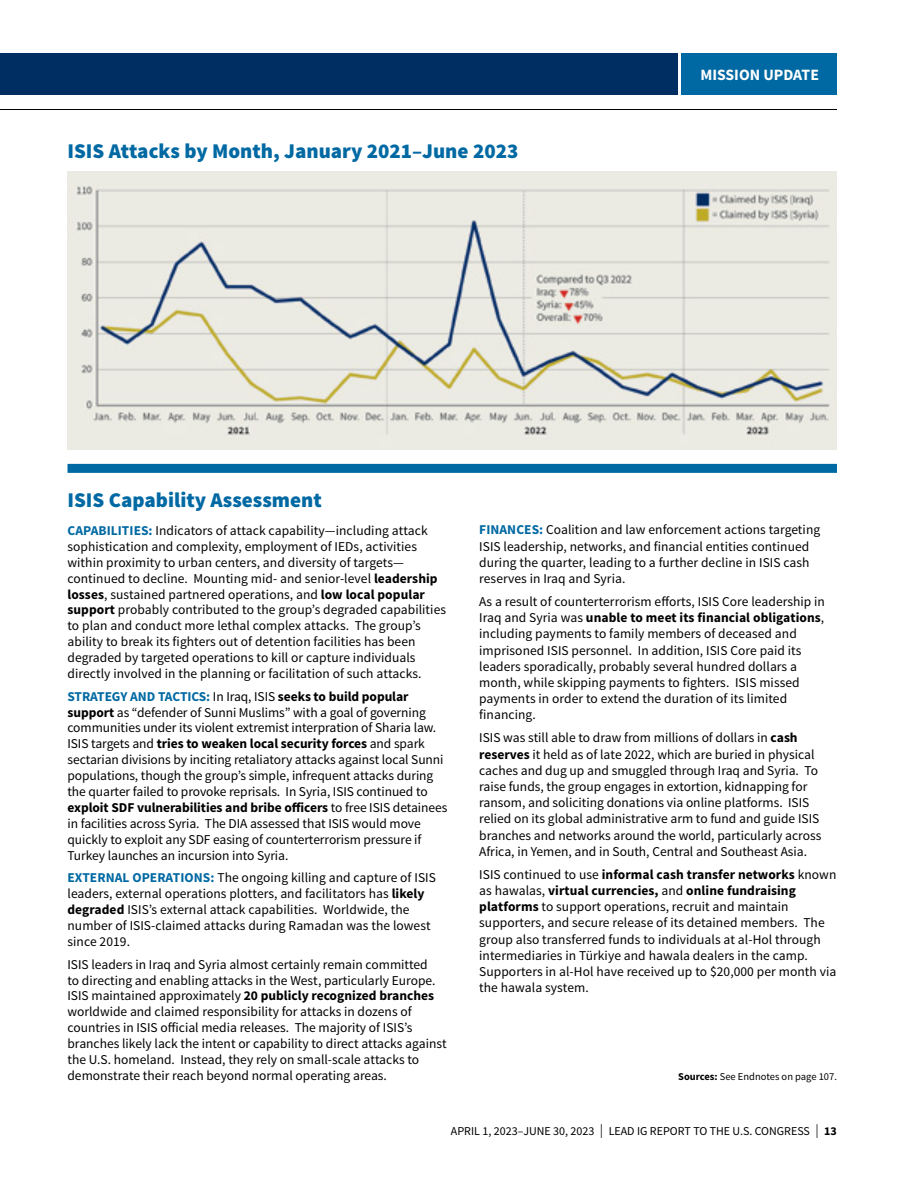
<style>
.page{position:relative;width:918px;height:1188px;background:#fff}
.page>*{position:absolute;margin:0;border:0;box-sizing:border-box;transform-origin:0 0}
.Dashboard_Small_Head{font:900 21px "Source Sans Pro";color:#0069a3}
.t1{font:700 15.75px "Source Sans Pro";color:#fff}
.Appendix_Text{font:13.5px/15.9px "Source Sans Pro";color:#000}
.t2{font:12px "Source Sans Pro";color:#000}
.Notes_and_Sources{font:10.5px "Source Sans Pro";color:#000}
.s1{font-weight:700}
.s2{font-weight:700;color:#0069a3}
.s3{font-weight:200;font-size:21px}
</style>
<div class="page">
<hr style="left:0;top:109px;width:837px;height:1px;background:#000">
<div style="left:0;top:53px;width:678px;height:42px;background:#002d62"></div>
<div style="left:681px;top:53px;width:156px;height:42px;background:#0069a3"></div>
<div style="left:68px;top:464px;width:769px;height:9px;background:#0069a3"></div>
<img style="left:68px;top:172px;width:769px;height:277px">
<p class="Dashboard_Small_Head" style="left:68px;top:138px;width:452px">ISIS Attacks by Month, January 2021<span class="s1">–</span>June 2023</p>
<p class="t1" style="left:700px;top:64px;width:120px">MISSION UPDATE</p>
<p class="Dashboard_Small_Head" style="left:68px;top:486px;width:256px">ISIS Capability Assessment</p>
<p class="Appendix_Text" style="left:68px;top:523px;width:380px"><span class="s2">CAPABILITIES:</span> Indicators of attack capability—including attack sophistication and complexity, employment of IEDs, activities within proximity to urban centers, and diversity of targets— continued to decline. Mounting mid- and senior-level <span class="s1">leadership losses</span>, sustained partnered operations, and <span class="s1">low local popular support</span> probably contributed to the group’s degraded capabilities to plan and conduct more lethal complex attacks. The group’s ability to break its fighters out of detention facilities has been degraded by targeted operations to kill or capture individuals directly involved in the planning or facilitation of such attacks.</p>
<p class="Appendix_Text" style="left:68px;top:688px;width:381px"><span class="s2">STRATEGY AND TACTICS:</span> In Iraq, ISIS <span class="s1">seeks to build popular support</span> as “defender of Sunni Muslims” with a goal of governing communities under its violent extremist interpration of Sharia law.<br>ISIS targets and <span class="s1">tries to weaken local security forces</span> and spark sectarian divisions by inciting retaliatory attacks against local Sunni populations, though the group’s simple, infrequent attacks during the quarter failed to provoke reprisals. In Syria, ISIS continued to <span class="s1">exploit SDF vulnerabilities and bribe officers</span> to free ISIS detainees in facilities across Syria. The DIA assessed that ISIS would move quickly to exploit any SDF easing of counterterrorism pressure if Turkey launches an incursion into Syria.</p>
<p class="Appendix_Text" style="left:68px;top:870px;width:370px"><span class="s2">EXTERNAL OPERATIONS:</span> The ongoing killing and capture of ISIS leaders, external operations plotters, and facilitators has <span class="s1">likely degraded</span> ISIS’s external attack capabilities. Worldwide, the number of ISIS-claimed attacks during Ramadan was the lowest since 2019.</p>
<p class="Appendix_Text" style="left:68px;top:956px;width:381px">ISIS leaders in Iraq and Syria almost certainly remain committed<br>to directing and enabling attacks in the West, particularly Europe.<br>ISIS maintained approximately <span class="s1">20 publicly recognized branches </span>worldwide and claimed responsibility for attacks in dozens of countries in ISIS official media releases. The majority of ISIS’s branches likely lack the intent or capability to direct attacks against the U.S. homeland. Instead, they rely on small-scale attacks to demonstrate their reach beyond normal operating areas.</p>
<p class="Appendix_Text" style="left:479px;top:522px;width:343px"><span class="s2">FINANCES:</span> Coalition and law enforcement actions targeting ISIS leadership, networks, and financial entities continued during the quarter, leading to a further decline in ISIS cash reserves in Iraq and Syria.</p>
<p class="Appendix_Text" style="left:479px;top:594px;width:347px">As a result of counterterrorism efforts, ISIS Core leadership in Iraq and Syria was <span class="s1">unable to meet its financial obligations</span>, including payments to family members of deceased and imprisoned ISIS personnel. In addition, ISIS Core paid its leaders sporadically, probably several hundred dollars a month, while skipping payments to fighters. ISIS missed payments in order to extend the duration of its limited financing.</p>
<p class="Appendix_Text" style="left:479px;top:730px;width:344px">ISIS was still able to draw from millions of dollars in <span class="s1">cash reserves</span> it held as of late 2022, which are buried in physical caches and dug up and smuggled through Iraq and Syria. To raise funds, the group engages in extortion, kidnapping for ransom, and soliciting donations via online platforms. ISIS relied on its global administrative arm to fund and guide ISIS branches and networks around the world, particularly across Africa, in Yemen, and in South, Central and Southeast Asia.</p>
<p class="Appendix_Text" style="left:479px;top:866px;width:359px">ISIS continued to use <span class="s1">informal cash transfer networks</span> known as hawalas, <span class="s1">virtual currencies,</span> and <span class="s1">online fundraising platforms</span> to support operations, recruit and maintain supporters, and secure release of its detained members. The group also transferred funds to individuals at al-Hol through intermediaries in Türkiye and hawala dealers in the camp.<br>Supporters in al-Hol have received up to $20,000 per month via the hawala system.</p>
<p class="Notes_and_Sources" style="left:678px;top:1070px;width:160px"><span class="s1">Sources:</span> See Endnotes on page 107.</p>
<p class="t2" style="left:451px;top:1123px;width:388px">APRIL 1, 2023–JUNE 30, 2023 <span class="s3">I</span> LEAD IG REPORT TO THE U.S. CONGRESS <span class="s3">I</span> <span class="s1">13</span></p>
</div>
